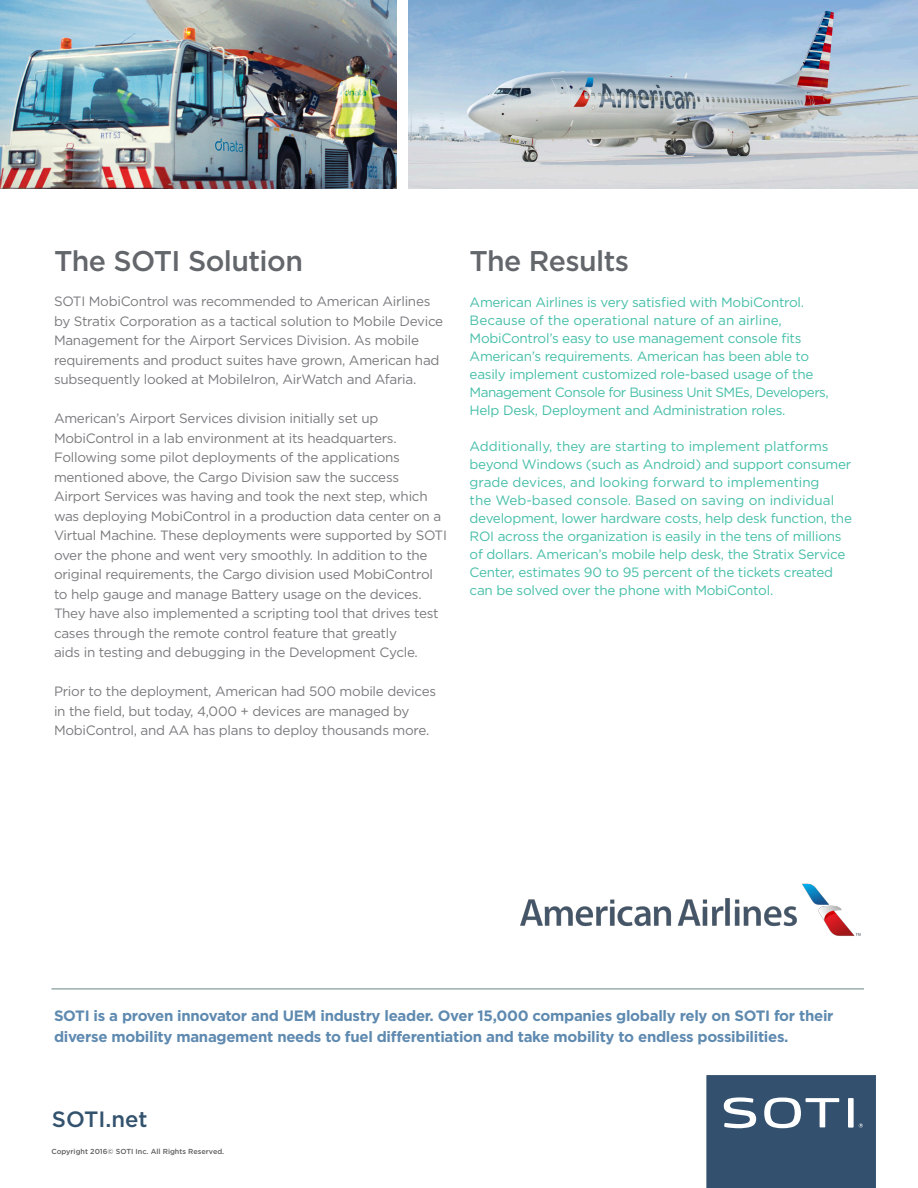
<style>
.page{position:relative;width:918px;height:1188px;background:#fff}
.page>*{position:absolute;margin:0;border:0;box-sizing:border-box;transform-origin:0 0}
.t1{font:500 28.5px "Gotham";letter-spacing:-.02em;color:#63666b}
.t2{font:500 22.2px "Gotham";color:#33526e}
.t3{font:700 15px/21px "Gotham";letter-spacing:-.02em;color:#5f8ab0}
.t4{font:13.5px/19.5px "Gotham";letter-spacing:-.02em;color:#7b7b7f}
.t5{font:13.5px/18px "Gotham";letter-spacing:-.02em;color:#46bfa9}
.t6{font:500 7.2px "Gotham";color:#5f5f5f}
</style>
<div class="page">
<img style="left:0;top:0;width:396px;height:188px">
<img style="left:408px;top:0;width:510px;height:189px">
<svg style="left:706px;top:1075px;width:170px;height:113px;background:#435e79"></svg>
<hr style="left:52px;top:989px;width:812px;height:1px;background:#678585">
<img style="left:520px;top:883px;width:341px;height:53px">
<p class="t1" style="left:54px;top:242px;width:250px">The SOTI Solution</p>
<p class="t1" style="left:470px;top:242px;width:161px">The Results</p>
<p class="t5" style="left:470px;top:293px;width:336px">American Airlines is very satisfied with MobiControl.<br>Because of the operational nature of an airline,<br>MobiControl’s easy to use management console fits</p>
<p class="t5" style="left:470px;top:347px;width:361px">American’s requirements. American has been able to easily implement customized role-based usage of the Management Console for Business Unit SMEs, Developers, Help Desk, Deployment and Administration roles.</p>
<p class="t5" style="left:470px;top:437px;width:384px">Additionally, they are starting to implement platforms beyond Windows (such as Android) and support consumer grade devices, and looking forward to implementing<br>the Web-based console. Based on saving on individual development, lower hardware costs, help desk function, the ROI across the organization is easily in the tens of millions of dollars. American’s mobile help desk, the Stratix Service Center, estimates 90 to 95 percent of the tickets created can be solved over the phone with MobiContol.</p>
<p class="t4" style="left:54px;top:291px;width:391px">SOTI MobiControl was recommended to American Airlines by Stratix Corporation as a tactical solution to Mobile Device Management for the Airport Services Division. As mobile requirements and product suites have grown, American had subsequently looked at MobileIron, AirWatch and Afaria.</p>
<p class="t4" style="left:54px;top:408px;width:395px">American’s Airport Services division initially set up MobiControl in a lab environment at its headquarters.<br>Following some pilot deployments of the applications mentioned above, the Cargo Division saw the success Airport Services was having and took the next step, which was deploying MobiControl in a production data center on a Virtual Machine. These deployments were supported by SOTI over the phone and went very smoothly. In addition to the original requirements, the Cargo division used MobiControl to help gauge and manage Battery usage on the devices.<br>They have also implemented a scripting tool that drives test cases through the remote control feature that greatly<br>aids in testing and debugging in the Development Cycle.</p>
<p class="t4" style="left:54px;top:681px;width:384px">Prior to the deployment, American had 500 mobile devices in the field, but today, 4,000 + devices are managed by<br>MobiControl, and AA has plans to deploy thousands more.</p>
<p class="t3" style="left:54px;top:1005px;width:781px">SOTI is a proven innovator and UEM industry leader. Over 15,000 companies globally rely on SOTI for their diverse mobility management needs to fuel differentiation and take mobility to endless possibilities.</p>
<p class="t2" style="left:52px;top:1105px;width:97px">SOTI.net</p>
<p class="t6" style="left:52px;top:1146px;width:174px">Copyright 2016© SOTI Inc. All Rights Reserved.</p>
</div>
